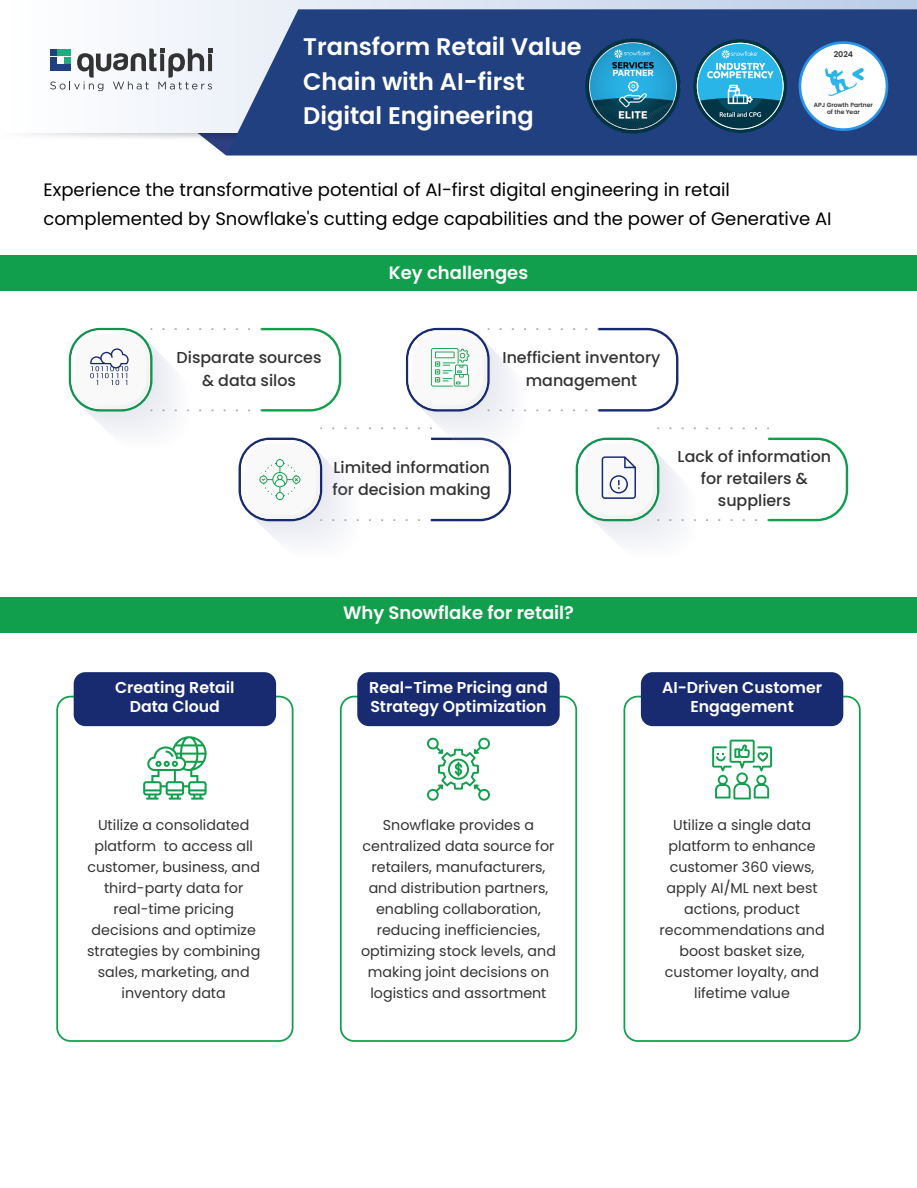
<style>
.page{position:relative;width:917px;height:1188px;background:#fff}
.page>*{position:absolute;margin:0;border:0;box-sizing:border-box;transform-origin:0 0}
.t1{font:600 24px/34.5px "Poppins";color:#fff}
.t2{font:18px/28.5px "Poppins";color:#000}
.t3{font:600 18px "Poppins";color:#fff}
.t4{font:500 15.9px/22.2px "Poppins";color:#333;text-align:center}
.t5{font:600 15.75px/18.9px "Poppins";color:#fff;text-align:center}
.t6{font:14.25px/21px "Poppins";color:#333;text-align:center}
.t7{font:600 7.95px "Poppins";color:#333}
.t8{font:600 6px/7.5px "Poppins";color:#333;text-align:center}
</style>
<div class="page">
<svg style="left:206px;top:140px;width:20px;height:16px"></svg>
<svg style="left:28px;top:133px;width:198px;height:7px"></svg>
<div style="left:0;top:0;width:916px;height:133px;background:linear-gradient(to right,#fff,#bbcce7)"></div>
<svg style="left:226px;top:9px;width:690px;height:147px;background:#304d89"></svg>
<svg style="left:50px;top:48px;width:162px;height:43px"></svg>
<div style="left:0;top:255px;width:916px;height:36px;background:#129f4d"></div>
<div style="left:0;top:597px;width:916px;height:36px;background:#129f4d"></div>
<svg style="left:260px;top:328px;width:81px;height:84px"></svg>
<svg style="left:597px;top:328px;width:81px;height:84px"></svg>
<svg style="left:767px;top:438px;width:81px;height:83px"></svg>
<svg style="left:69px;top:328px;width:120px;height:105px"></svg>
<svg style="left:405px;top:328px;width:122px;height:193px"></svg>
<svg style="left:238px;top:438px;width:121px;height:104px"></svg>
<svg style="left:575px;top:438px;width:121px;height:104px"></svg>
<div style="left:56px;top:696px;width:237px;height:346px;border:2px solid #129f4d;border-radius:13px"></div>
<div style="left:74px;top:672px;width:202px;height:54px;background:#182b70;border-radius:12px"></div>
<svg style="left:143px;top:736px;width:63px;height:64px"></svg>
<div style="left:340px;top:696px;width:237px;height:346px;border:2px solid #129f4d;border-radius:13px"></div>
<div style="left:357px;top:672px;width:202px;height:54px;background:#182b70;border-radius:12px"></div>
<svg style="left:427px;top:737px;width:63px;height:64px"></svg>
<div style="left:623px;top:696px;width:237px;height:346px;border:2px solid #129f4d;border-radius:13px"></div>
<div style="left:641px;top:672px;width:202px;height:54px;background:#182b70;border-radius:12px"></div>
<svg style="left:712px;top:740px;width:60px;height:59px"></svg>
<div style="left:799px;top:43px;width:87px;height:87px;background:#fff;border-radius:50%"></div>
<div style="left:798px;top:41px;width:90px;height:90px;border:3px solid #2a92e8;border-radius:50%"></div>
<img style="left:825px;top:68px;width:39px;height:28px">
<img style="left:580px;top:34px;width:105px;height:104px">
<div style="left:693px;top:39px;width:94px;height:94px;border:4px solid #003545;border-radius:50%"></div>
<div style="left:697px;top:43px;width:86px;height:86px;background:#29b5e8;border-radius:50%"></div>
<svg style="left:693px;top:85px;width:94px;height:48px"></svg>
<svg style="left:707px;top:50px;width:66px;height:28px"></svg>
<h1 class="t1" style="left:303px;top:30px;width:280px">Transform Retail Value<br>Chain with AI-first<br>Digital Engineering</h1>
<p class="t7" style="left:833px;top:50px;width:21px">2024</p>
<p class="t8" style="left:813px;top:101px;width:61px">APJ Growth Partner of the Year</p>
<p class="t2" style="left:44px;top:176px;width:789px">Experience the transformative potential of AI-first digital engineering in retail complemented by Snowflake's cutting edge capabilities and the power of Generative AI</p>
<p class="t3" style="left:389px;top:262px;width:141px">Key challenges</p>
<p class="t4" style="left:177px;top:347px;width:146px">Disparate sources &amp; data silos</p>
<p class="t4" style="left:502px;top:347px;width:159px">Inefficient inventory management</p>
<p class="t4" style="left:332px;top:456px;width:160px;text-align:left">Limited information for decision making</p>
<p class="t4" style="left:677px;top:445px;width:155px">Lack of information for retailers &amp; suppliers</p>
<p class="t3" style="left:343px;top:602px;width:232px">Why Snowflake for retail?</p>
<p class="t5" style="left:115px;top:678px;width:121px">Creating Retail<br>Data Cloud</p>
<p class="t5" style="left:369px;top:678px;width:180px;text-align:left">Real-Time Pricing and<br>Strategy Optimization</p>
<p class="t5" style="left:662px;top:678px;width:162px">AI-Driven Customer<br>Engagement</p>
<p class="t6" style="left:87px;top:814px;width:175px">Utilize a consolidated platform to access all customer, business, and third-party data for real-time pricing decisions and optimize strategies by combining sales, marketing, and inventory data</p>
<p class="t6" style="left:361px;top:814px;width:196px">Snowflake provides a centralized data source for retailers, manufacturers, and distribution partners, enabling collaboration, reducing inefficiencies, optimizing stock levels, and making joint decisions on logistics and assortment</p>
<p class="t6" style="left:659px;top:814px;width:167px">Utilize a single data platform to enhance customer 360 views, apply AI/ML next best actions, product recommendations and boost basket size, customer loyalty, and lifetime value</p>
</div>
